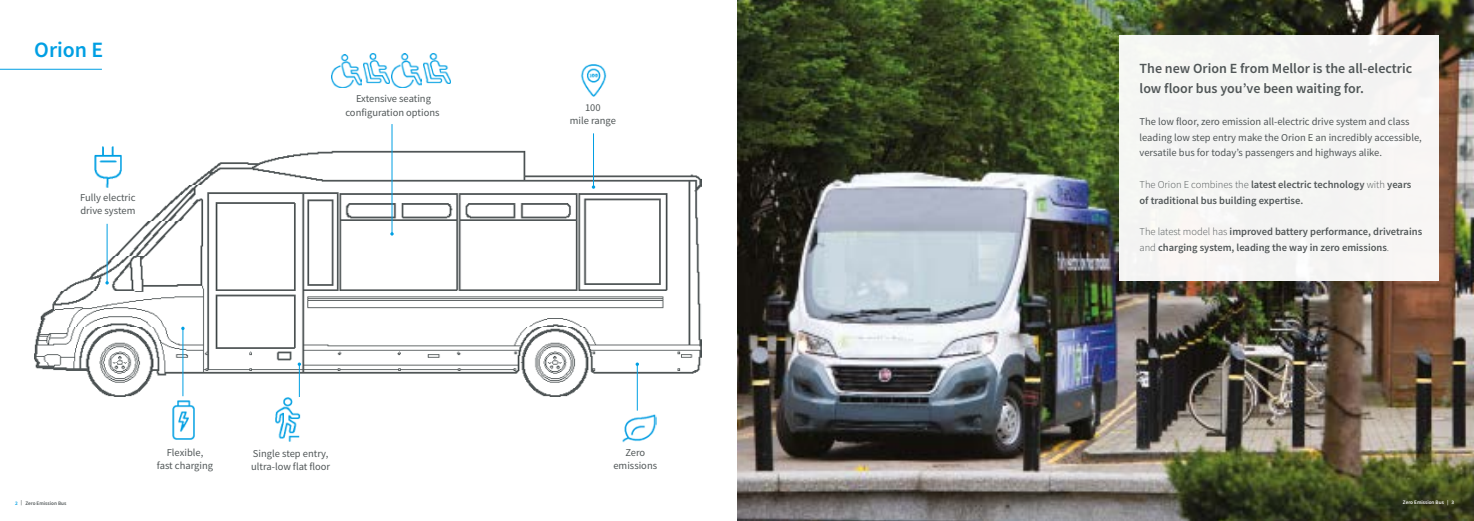
<style>
.page{position:relative;width:1474px;height:521px;background:#fff}
.page>*{position:absolute;margin:0;border:0;box-sizing:border-box;transform-origin:0 0}
.t1{font:600 21.88px "Source Sans Pro";color:#009fe3}
.t2{font:600 14px/20.1px "Source Sans Pro";color:#505657}
.t3{font:10.5px/13.1px "Source Sans Pro";color:#505657;text-align:center}
.t4{font:600 10.5px/15.8px "Source Sans Pro";color:#505657}
.t5{font:600 5.25px "Source Sans Pro";color:#505657}
.t6{font:600 5.25px "Source Sans Pro";color:#fff}
.s1{color:#009fe3}
.s2{font-weight:300}
</style>
<div class="page">
<img style="left:34px;top:151px;width:667px;height:245px">
<img style="left:737px;top:0;width:736px;height:521px">
<div style="left:1119px;top:35px;width:319px;height:246px;background:#f5f5f3"></div>
<hr style="left:182px;top:328px;width:1px;height:68px;background:#009fe3">
<hr style="left:637px;top:364px;width:1px;height:47px;background:#009fe3">
<svg style="left:635px;top:362px;width:4px;height:4px"></svg>
<hr style="left:299px;top:364px;width:1px;height:47px;background:#009fe3">
<hr style="left:107px;top:224px;width:1px;height:59px;background:#009fe3">
<hr style="left:391px;top:124px;width:1px;height:110px;background:#009fe3">
<svg style="left:390px;top:232px;width:4px;height:4px"></svg>
<hr style="left:593px;top:133px;width:1px;height:54px;background:#009fe3">
<hr style="left:0;top:69px;width:102px;height:1px;background:#009fe3">
<img style="left:622px;top:414px;width:35px;height:29px">
<img style="left:95px;top:147px;width:26px;height:41px">
<img style="left:580px;top:64px;width:26px;height:33px">
<img style="left:172px;top:401px;width:23px;height:39px">
<img style="left:275px;top:397px;width:25px;height:44px">
<img style="left:363px;top:54px;width:27px;height:30px">
<img style="left:424px;top:53px;width:26px;height:30px">
<img style="left:331px;top:54px;width:30px;height:34px">
<img style="left:392px;top:54px;width:30px;height:33px">
<h1 class="t1" style="left:34px;top:35px;width:71px">Orion E</h1>
<p class="t3" style="left:80px;top:191px;width:57px;text-align:left">Fully electric drive system</p>
<p class="t3" style="left:345px;top:92px;width:96px">Extensive seating configuration options</p>
<p class="t5" style="left:15px;top:499px;width:53px"><span class="s1">2</span> | Zero Emission Bus</p>
<p class="t3" style="left:157px;top:446px;width:58px">Flexible,<br>fast charging</p>
<p class="t3" style="left:251px;top:447px;width:81px;text-align:left">Single step entry, ultra-low flat floor</p>
<p class="t3" style="left:570px;top:101px;width:48px">100<br>mile range</p>
<p class="t3" style="left:613px;top:446px;width:45px">Zero emissions</p>
<h2 class="t2" style="left:1139px;top:58px;width:274px">The new Orion E from Mellor is the all-electric low floor bus you’ve been waiting for.</h2>
<p class="t3" style="left:1139px;top:113px;width:284px;line-height:15.8px;text-align:left">The low floor, zero emission all-electric drive system and class leading low step entry make the Orion E an incredibly accessible, versatile bus for today’s passengers and highways alike.</p>
<p class="t4" style="left:1139px;top:176px;width:273px"><span class="s2">The Orion E combines the</span> latest electric technology <span class="s2">with</span> years of traditional bus building expertise.</p>
<p class="t4" style="left:1139px;top:224px;width:284px"><span class="s2">The latest model has</span> improved battery performance, drivetrains <span class="s2">and</span> charging system, leading the way in zero emissions<span class="s2">.</span></p>
<p class="t6" style="left:1402px;top:499px;width:53px">Zero Emission Bus | 3</p>
</div>
